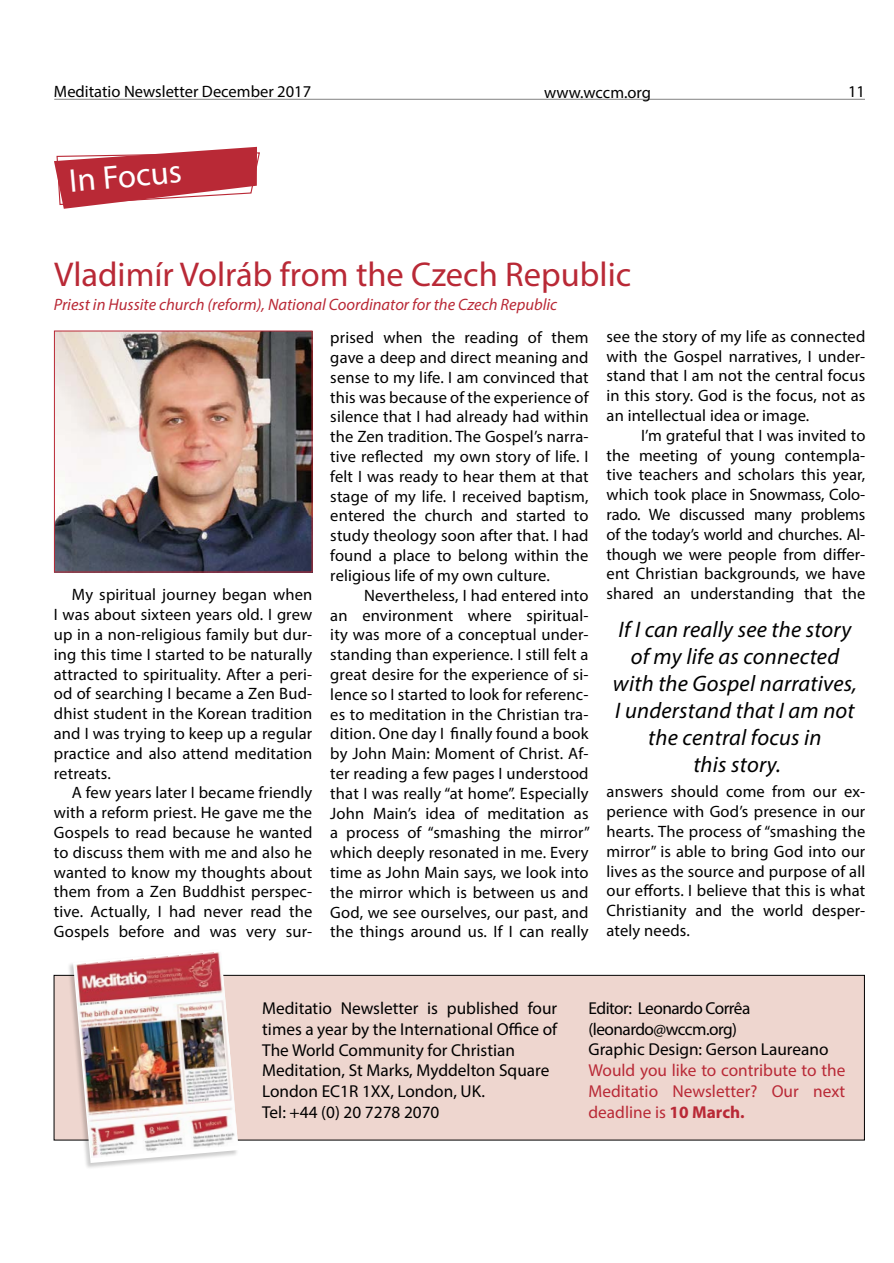
<style>
.page{position:relative;width:894px;height:1263px;background:#fff}
.page>*{position:absolute;margin:0;border:0;box-sizing:border-box;transform-origin:0 0}
.t1{font:34.5px "Myriad Pro";color:#b92936}
.t2{font:33px "Myriad Pro";color:#fff}
.t3{font:italic 22.5px/27px "Myriad Pro";letter-spacing:.01em;color:#000;text-align:center}
.t4{font:17.25px/20.7px "Myriad Pro";color:#000}
.t5{font:17.25px/20.7px "Myriad Pro";color:#b92936;text-align:justify}
.t6{font:17.25px/20.7px "Myriad Pro";letter-spacing:-.03em;color:#000}
.t7{font:16.5px/19.8px "Myriad Pro";letter-spacing:.01em;color:#000;text-align:justify}
.t8{font:italic 16.5px "Myriad Pro";color:#b92936}
.s1{font-weight:700}
</style>
<div class="page">
<hr style="left:54px;top:99px;width:810px;height:1px;background:#000">
<svg style="left:54px;top:147px;width:206px;height:62px"></svg>
<div style="left:54px;top:975px;width:810px;height:165px;background:#eed6cf;border:1px solid #000"></div>
<div style="left:66px;top:949px;width:173px;height:220px;background:#000;opacity:.2"></div>
<svg style="left:73px;top:949px;width:165px;height:214px"></svg>
<img style="left:74px;top:951px;width:164px;height:207px">
<img style="left:56px;top:333px;width:254px;height:237px">
<div style="left:54px;top:331px;width:258px;height:241px;border:1px solid #b92936"></div>
<p class="t7" style="left:54px;top:82px;width:258px">Meditatio Newsletter December 2017</p>
<p class="t7" style="left:544px;top:82px;width:108px">www.wccm.org</p>
<p class="t7" style="left:847px;top:82px;width:18px">11</p>
<h2 class="t2" style="left:67px;top:160px;width:114px;rotate:-5deg">In Focus</h2>
<h1 class="t1" style="left:54px;top:253px;width:578px">Vladimír Volráb from the Czech Republic</h1>
<p class="t8" style="left:54px;top:294px;width:504px">Priest in Hussite church (reform), National Coordinator for the Czech Republic</p>
<p class="t7" style="left:54px;top:584px;width:260px;text-indent:18px">My spiritual journey began when I was about sixteen years old. I grew up in a non-religious family but dur&shy;ing this time I started to be naturally attracted to spirituality. After a peri&shy;od of searching I became a Zen Bud&shy;dhist student in the Korean tradition and I was trying to keep up a regular practice and also attend meditation retreats.</p>
<p class="t7" style="left:54px;top:782px;width:260px;text-indent:18px">A few years later I became friendly with a reform priest. He gave me the Gospels to read because he wanted to discuss them with me and also he wanted to know my thoughts about them from a Zen Buddhist perspec&shy;tive. Actually, I had never read the Gospels before and was very sur-</p>
<p class="t7" style="left:330px;top:327px;width:260px">prised when the reading of them gave a deep and direct meaning and sense to my life. I am convinced that this was because of the experience of silence that I had already had within the Zen tradition. The Gospel’s narra&shy;tive reflected my own story of life. I felt I was ready to hear them at that stage of my life. I received baptism, entered the church and started to study theology soon after that. I had found a place to belong within the religious life of my own culture.</p>
<p class="t7" style="left:330px;top:585px;width:261px;text-indent:34px">Nevertheless, I had entered into an environment where spiritual&shy;ity was more of a conceptual under&shy;standing than experience. I still felt a great desire for the experience of si&shy;lence so I started to look for referenc&shy;es to meditation in the Christian tra&shy;dition. One day I finally found a book by John Main: Moment of Christ. Af&shy;ter reading a few pages I understood that I was really “at home”. Especially John Main’s idea of meditation as a process of “smashing the mirror” which deeply resonated in me. Every time as John Main says, we look into the mirror which is between us and God, we see ourselves, our past, and the things around us. If I can really</p>
<p class="t7" style="left:606px;top:326px;width:260px">see the story of my life as connected with the Gospel narratives, I under&shy;stand that I am not the central focus in this story. God is the focus, not as an intellectual idea or image.</p>
<p class="t7" style="left:606px;top:425px;width:260px;text-indent:35px">I’m grateful that I was invited to the meeting of young contempla&shy;tive teachers and scholars this year, which took place in Snowmass, Colo&shy;rado. We discussed many problems of the today’s world and churches. Al&shy;though we were people from differ&shy;ent Christian backgrounds, we have shared an understanding that the</p>
<h3 class="t3" style="left:612px;top:615px;width:245px">If I can really see the story of my life as connected with the Gospel narratives,<br>I understand that I am not the central focus in<br>this story.</h3>
<p class="t7" style="left:606px;top:781px;width:260px">answers should come from our ex&shy;perience with God’s presence in our hearts. The process of “smashing the mirror” is able to bring God into our lives as the source and purpose of all our efforts. I believe that this is what Christianity and the world desper&shy;ately needs.</p>
<p class="t4" style="left:262px;top:997px;width:296px">Meditatio Newsletter is published four times a year by the International Office of The World Community for Christian Meditation, St Marks, Myddelton Square London EC1R 1XX, London, UK.<br>Tel: +44 (0) 20 7278 2070</p>
<p class="t6" style="left:588px;top:997px;width:241px">Editor: Leonardo Corrêa (leonardo@wccm.org)<br>Graphic Design: Gerson Laureano</p>
<p class="t5" style="left:588px;top:1059px;width:258px">Would you like to contribute to the Meditatio Newsletter? Our next deadline is <span class="s1">10 March.</span></p>
</div>
